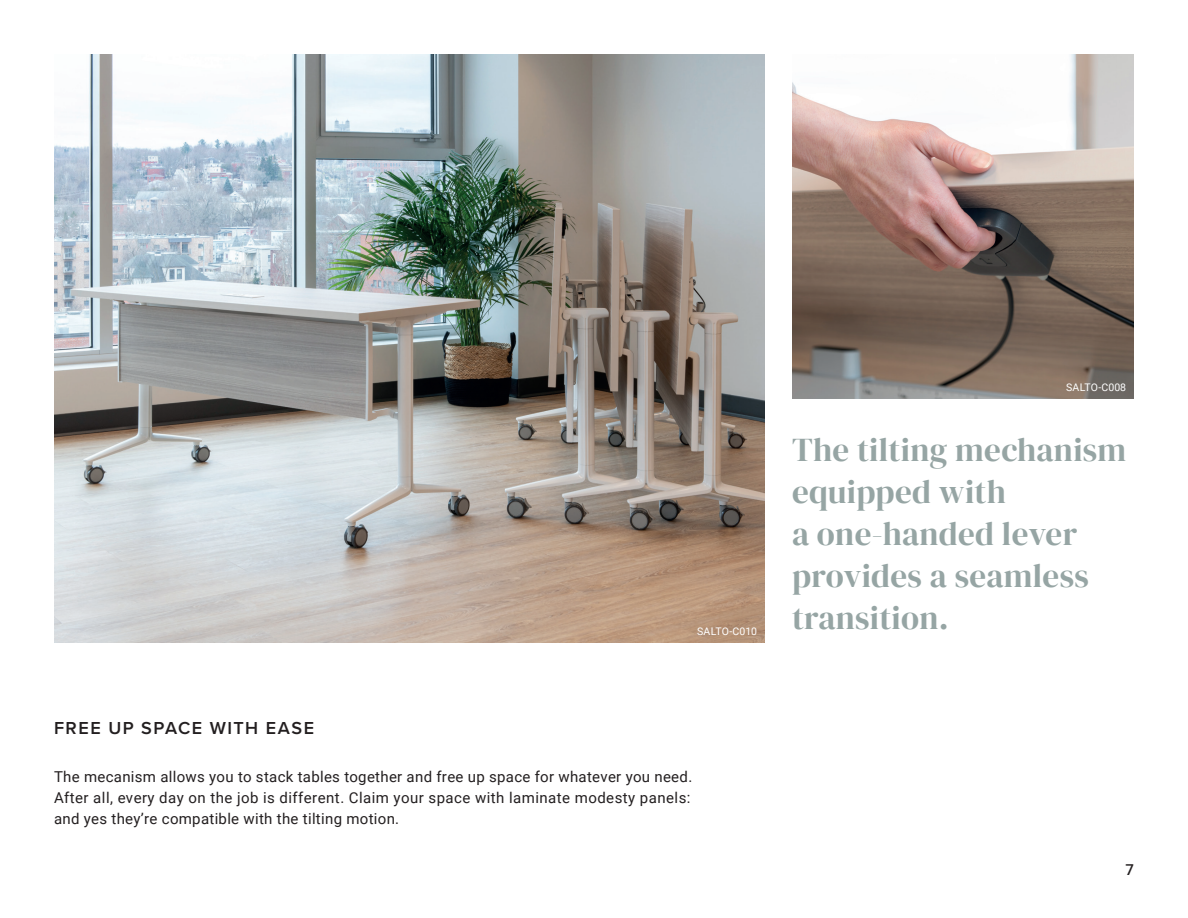
<style>
.page{position:relative;width:1188px;height:918px;background:#fff}
.page>*{position:absolute;margin:0;border:0;box-sizing:border-box;transform-origin:0 0}
.t1{font:33px/42px "DM Serif Display";letter-spacing:.01em;color:#96a5a4}
.t2{font:600 18px "Proxima Nova";letter-spacing:.085em;color:#231f20}
.t3{font:15px/21px "Roboto";letter-spacing:.02em;color:#231f20;text-align:justify}
.t4{font:500 15px "Roboto";color:#231f20}
.t5{font:10.5px "Roboto";letter-spacing:.015em;color:#fff}
</style>
<div class="page">
<img style="left:54px;top:54px;width:711px;height:589px">
<img style="left:792px;top:54px;width:342px;height:345px">
<p class="t5" style="left:697px;top:624px;width:62px">SALTO-C010</p>
<p class="t2" style="left:54px;top:715px;width:262px">FREE UP SPACE WITH EASE</p>
<p class="t3" style="left:54px;top:765px;width:640px">The mecanism allows you to stack tables together and free up space for whatever you need.<br>After all, every day on the job is different. Claim your space with laminate modesty panels: and yes they’re compatible with the tilting motion.</p>
<p class="t5" style="left:1066px;top:380px;width:62px">SALTO-C008</p>
<h1 class="t1" style="left:792px;top:429px;width:336px">The tilting mechanism equipped with<br>a one-handed lever provides a seamless transition.</h1>
<p class="t4" style="left:1125px;top:859px;width:10px">7</p>
</div>
